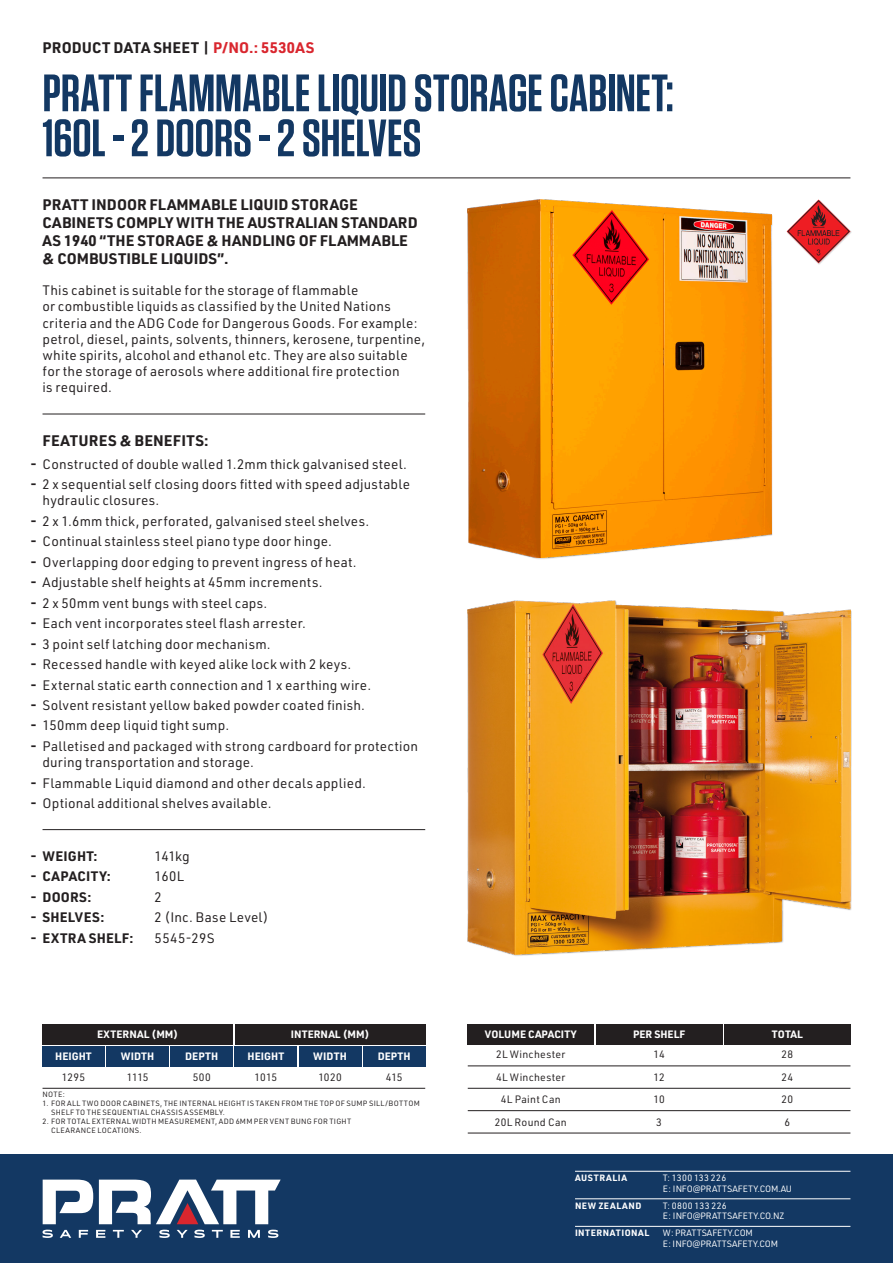
<style>
.page{position:relative;width:893px;height:1263px;background:#fff}
.page>*{position:absolute;margin:0;border:0;box-sizing:border-box;transform-origin:0 0}
.t1{font:600 52.5px "Tungsten";letter-spacing:-.005em;color:#133863}
.t2{font:700 15px/18px "URWDIN";letter-spacing:.005em;color:#231f20}
.t3{font:13.5px/16.2px "URWDIN";letter-spacing:.015em;color:#231f20}
.t4{font:700 13.5px "URWDIN";letter-spacing:.025em;color:#231f20}
.t5{font:700 10.5px "URWDIN";color:#fff}
.t6{font:10.5px "URWDIN";letter-spacing:.025em;color:#231f20}
.t7{font:9px/10.5px "URWDIN";letter-spacing:.005em;color:#fff}
.t8{font:700 9px "URWDIN";letter-spacing:.065em;color:#fff}
.t9{font:7.5px/9px "URWDIN";letter-spacing:.04em;color:#231f20}
.s1{color:#d9262e}
.s2{font-weight:700}
</style>
<div class="page">
<div style="left:0;top:1154px;width:893px;height:109px;background:#133863"></div>
<svg style="left:43px;top:1179px;width:238px;height:59px"></svg>
<hr style="left:575px;top:1171px;width:275px;height:1px;background:#fff">
<hr style="left:575px;top:1198px;width:275px;height:1px;background:#fff">
<hr style="left:575px;top:1226px;width:275px;height:1px;background:#fff">
<hr style="left:43px;top:178px;width:807px;height:1px;background:#231f20">
<hr style="left:43px;top:414px;width:382px;height:1px;background:#231f20">
<hr style="left:43px;top:829px;width:382px;height:1px;background:#231f20">
<div style="left:787px;top:200px;width:65px;height:65px;background:#231f20;opacity:.2"></div>
<svg style="left:787px;top:200px;width:63px;height:63px"></svg>
<div style="left:43px;top:1046px;width:62px;height:21px;background:#133863"></div>
<div style="left:107px;top:1046px;width:62px;height:21px;background:#133863"></div>
<div style="left:171px;top:1046px;width:62px;height:21px;background:#133863"></div>
<div style="left:235px;top:1046px;width:62px;height:21px;background:#133863"></div>
<div style="left:299px;top:1046px;width:62px;height:21px;background:#133863"></div>
<div style="left:363px;top:1046px;width:62px;height:21px;background:#133863"></div>
<div style="left:43px;top:1024px;width:190px;height:20px;background:#231f20"></div>
<div style="left:235px;top:1024px;width:190px;height:20px;background:#231f20"></div>
<hr style="left:43px;top:1088px;width:382px;height:1px;background:#231f20">
<img style="left:468px;top:600px;width:382px;height:355px">
<img style="left:468px;top:200px;width:303px;height:358px">
<div style="left:468px;top:1024px;width:126px;height:20px;background:#231f20"></div>
<div style="left:724px;top:1024px;width:126px;height:20px;background:#231f20"></div>
<div style="left:596px;top:1024px;width:126px;height:20px;background:#231f20"></div>
<hr style="left:468px;top:1065px;width:382px;height:1px;background:#231f20">
<hr style="left:468px;top:1088px;width:382px;height:1px;background:#231f20">
<hr style="left:468px;top:1110px;width:382px;height:1px;background:#231f20">
<hr style="left:468px;top:1133px;width:382px;height:1px;background:#231f20">
<p class="t2" style="left:43px;top:38px;width:273px">PRODUCT DATA SHEET | <span class="s1">P/NO.: 5530AS</span></p>
<p class="t1" style="left:43px;top:65px;width:633px">PRATT FLAMMABLE LIQUID STORAGE CABINET:</p>
<p class="t1" style="left:43px;top:110px;width:380px">160L - 2 DOORS - 2 SHELVES</p>
<p class="t2" style="left:43px;top:195px;width:377px">PRATT INDOOR FLAMMABLE LIQUID STORAGE CABINETS COMPLY WITH THE AUSTRALIAN STANDARD AS 1940 “THE STORAGE &amp; HANDLING OF FLAMMABLE &amp; COMBUSTIBLE LIQUIDS”.</p>
<p class="t3" style="left:43px;top:282px;width:384px">This cabinet is suitable for the storage of flammable<br>or combustible liquids as classified by the United Nations criteria and the ADG Code for Dangerous Goods. For example: petrol, diesel, paints, solvents, thinners, kerosene, turpentine, white spirits, alcohol and ethanol etc. They are also suitable for the storage of aerosols where additional fire protection<br>is required.</p>
<p class="t2" style="left:43px;top:431px;width:168px">FEATURES &amp; BENEFITS:</p>
<p class="t3" style="left:31px;top:455px;width:378px"><span class="s2">-</span> Constructed of double walled 1.2mm thick galvanised steel.</p>
<p class="t3" style="left:43px;top:476px;width:369px;text-indent:-12px"><span class="s2">-</span> 2 x sequential self closing doors fitted with speed adjustable hydraulic closures.</p>
<p class="t3" style="left:31px;top:512px;width:340px"><span class="s2">-</span> 2 x 1.6mm thick, perforated, galvanised steel shelves.</p>
<p class="t3" style="left:31px;top:533px;width:303px"><span class="s2">-</span> Continual stainless steel piano type door hinge.</p>
<p class="t3" style="left:31px;top:553px;width:327px"><span class="s2">-</span> Overlapping door edging to prevent ingress of heat.</p>
<p class="t3" style="left:31px;top:574px;width:293px"><span class="s2">-</span> Adjustable shelf heights at 45mm increments.</p>
<p class="t3" style="left:31px;top:594px;width:238px"><span class="s2">-</span> 2 x 50mm vent bungs with steel caps.</p>
<p class="t3" style="left:31px;top:615px;width:277px"><span class="s2">-</span> Each vent incorporates steel flash arrester.</p>
<p class="t3" style="left:31px;top:635px;width:242px"><span class="s2">-</span> 3 point self latching door mechanism.</p>
<p class="t3" style="left:31px;top:656px;width:322px"><span class="s2">-</span> Recessed handle with keyed alike lock with 2 keys.</p>
<p class="t3" style="left:31px;top:676px;width:342px"><span class="s2">-</span> External static earth connection and 1 x earthing wire.</p>
<p class="t3" style="left:31px;top:697px;width:336px"><span class="s2">-</span> Solvent resistant yellow baked powder coated finish.</p>
<p class="t3" style="left:31px;top:717px;width:200px"><span class="s2">-</span> 150mm deep liquid tight sump.</p>
<p class="t3" style="left:43px;top:737px;width:377px;text-indent:-12px"><span class="s2">-</span> Palletised and packaged with strong cardboard for protection during transportation and storage.</p>
<p class="t3" style="left:31px;top:774px;width:337px"><span class="s2">-</span> Flammable Liquid diamond and other decals applied.</p>
<p class="t3" style="left:31px;top:795px;width:243px"><span class="s2">-</span> Optional additional shelves available.</p>
<p class="t4" style="left:31px;top:847px;width:68px">- WEIGHT:</p>
<p class="t4" style="left:31px;top:867px;width:82px">- CAPACITY:</p>
<p class="t4" style="left:31px;top:888px;width:62px">- DOORS:</p>
<p class="t4" style="left:31px;top:908px;width:75px">- SHELVES:</p>
<p class="t4" style="left:31px;top:928px;width:104px">- EXTRA SHELF:</p>
<p class="t3" style="left:155px;top:847px;width:37px">141kg</p>
<p class="t3" style="left:155px;top:868px;width:31px">160L</p>
<p class="t3" style="left:155px;top:888px;width:9px">2</p>
<p class="t3" style="left:155px;top:909px;width:116px">2 (Inc. Base Level)</p>
<p class="t3" style="left:155px;top:929px;width:62px">5545-29S</p>
<p class="t5" style="left:97px;top:1027px;width:83px">EXTERNAL (MM)</p>
<p class="t5" style="left:291px;top:1027px;width:80px">INTERNAL (MM)</p>
<p class="t5" style="left:55px;top:1049px;width:38px">HEIGHT</p>
<p class="t5" style="left:121px;top:1049px;width:35px">WIDTH</p>
<p class="t5" style="left:185px;top:1049px;width:34px">DEPTH</p>
<p class="t5" style="left:248px;top:1049px;width:38px">HEIGHT</p>
<p class="t5" style="left:313px;top:1049px;width:35px">WIDTH</p>
<p class="t5" style="left:378px;top:1049px;width:34px">DEPTH</p>
<p class="t6" style="left:62px;top:1070px;width:25px">1295</p>
<p class="t6" style="left:127px;top:1070px;width:23px">1115</p>
<p class="t6" style="left:193px;top:1070px;width:19px">500</p>
<p class="t6" style="left:255px;top:1070px;width:24px">1015</p>
<p class="t6" style="left:318px;top:1070px;width:25px">1020</p>
<p class="t6" style="left:386px;top:1070px;width:18px">415</p>
<p class="t9" style="left:43px;top:1090px;width:24px">NOTE:</p>
<p class="t9" style="left:51px;top:1099px;width:370px;text-indent:-9px">1. FOR ALL TWO DOOR CABINETS, THE INTERNAL HEIGHT IS TAKEN FROM THE TOP OF SUMP SILL/BOTTOM<br>SHELF TO THE SEQUENTIAL CHASSIS ASSEMBLY.</p>
<p class="t9" style="left:51px;top:1117px;width:302px;text-indent:-9px">2. FOR TOTAL EXTERNAL WIDTH MEASUREMENT, ADD 6MM PER VENT BUNG FOR TIGHT<br>CLEARANCE LOCATIONS.</p>
<p class="t5" style="left:485px;top:1027px;width:93px">VOLUME CAPACITY</p>
<p class="t6" style="left:496px;top:1048px;width:71px">2L Winchester</p>
<p class="t6" style="left:496px;top:1070px;width:71px">4L Winchester</p>
<p class="t6" style="left:501px;top:1092px;width:61px">4L Paint Can</p>
<p class="t6" style="left:495px;top:1115px;width:73px">20L Round Can</p>
<p class="t5" style="left:633px;top:1027px;width:54px">PER SHELF</p>
<p class="t5" style="left:772px;top:1027px;width:33px">TOTAL</p>
<p class="t6" style="left:653px;top:1048px;width:13px">14</p>
<p class="t6" style="left:653px;top:1070px;width:13px">12</p>
<p class="t6" style="left:653px;top:1092px;width:13px">10</p>
<p class="t6" style="left:656px;top:1115px;width:7px">3</p>
<p class="t6" style="left:781px;top:1048px;width:13px">28</p>
<p class="t6" style="left:782px;top:1070px;width:13px">24</p>
<p class="t6" style="left:781px;top:1092px;width:13px">20</p>
<p class="t6" style="left:784px;top:1115px;width:7px">6</p>
<p class="t8" style="left:575px;top:1172px;width:54px">AUSTRALIA</p>
<p class="t8" style="left:575px;top:1199px;width:68px">NEW ZEALAND</p>
<p class="t8" style="left:575px;top:1227px;width:76px">INTERNATIONAL</p>
<p class="t7" style="left:663px;top:1172px;width:131px">T: 1300 133 226<br>E: INFO@PRATTSAFETY.COM.AU</p>
<p class="t7" style="left:663px;top:1200px;width:123px">T: 0800 133 226<br>E: INFO@PRATTSAFETY.CO.NZ</p>
<p class="t7" style="left:663px;top:1227px;width:117px">W: PRATTSAFETY.COM<br>E: INFO@PRATTSAFETY.COM</p>
</div>
